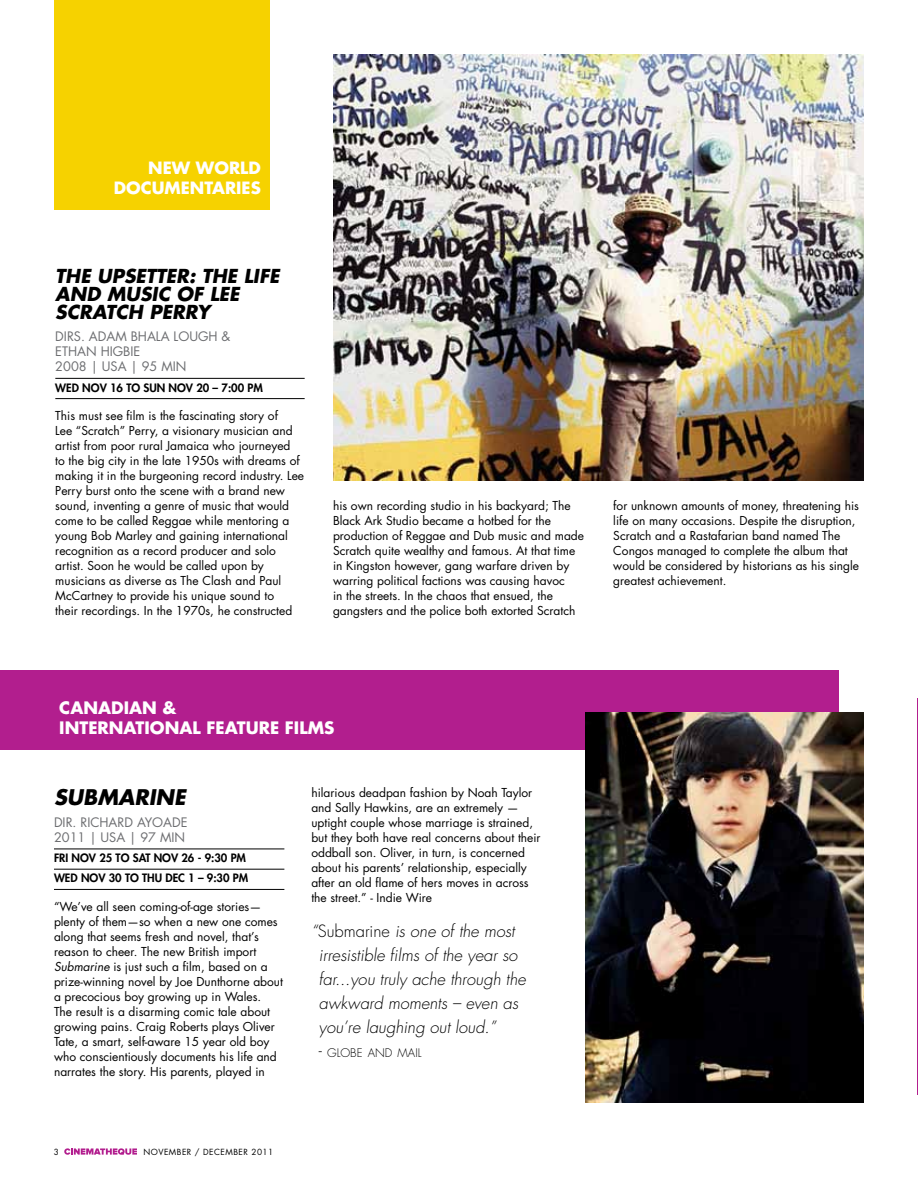
<style>
.page{position:relative;width:918px;height:1188px;background:#fff}
.page>*{position:absolute;margin:0;border:0;box-sizing:border-box;transform-origin:0 0}
.t1{font:italic 700 21px "Futura Std";color:#000}
.t2{font:italic 700 18.75px/18px "Futura Std";color:#000}
.t3{font:700 16.65px/20.1px "Futura Std";color:#fff}
.t4{font:300 16.5px/24px "Futura Std";color:#000}
.t5{font:700 16.5px/19.8px "Futura Std";color:#fff;text-align:right}
.t6{font:12.75px/15.3px "Futura Std";color:#6d6e71}
.t7{font:12px/15px "Futura Std";color:#000}
.t8{font:300 11.55px "Futura Std";color:#000}
.t9{font:800 11.25px/20.2px "Futura Std";color:#000}
.t10{font:8.25px "Futura Std";letter-spacing:.06em;color:#000}
.s1{font-style:italic}
.s2{font-size:16.5px}
</style>
<div class="page">
<img style="left:333px;top:54px;width:531px;height:427px">
<div style="left:0;top:670px;width:838px;height:80px;background:#b21e8e"></div>
<hr style="left:55px;top:378px;width:250px;height:1px;background:#000">
<hr style="left:55px;top:398px;width:250px;height:1px;background:#000">
<hr style="left:54px;top:849px;width:230px;height:1px;background:#000">
<hr style="left:54px;top:869px;width:230px;height:1px;background:#000">
<hr style="left:54px;top:889px;width:230px;height:1px;background:#000">
<hr style="left:917px;top:699px;width:1px;height:396px;background:#b21e8e">
<img style="left:585px;top:712px;width:279px;height:391px">
<div style="left:54px;top:0;width:216px;height:210px;background:#f6d200"></div>
<svg style="left:64px;top:1148px;width:73px;height:7px"></svg>
<h3 class="t5" style="left:114px;top:159px;width:149px">NEW WORLD<br>DOCUMENTARIES</h3>
<h2 class="t2" style="left:55px;top:268px;width:226px">THE UPSETTER: THE LIFE<br>AND MUSIC OF LEE<br>SCRATCH PERRY</h2>
<p class="t6" style="left:55px;top:329px;width:177px">DIRS. ADAM BHALA LOUGH &amp;<br>ETHAN HIGBIE<br>2008 | USA | 95 MIN</p>
<p class="t9" style="left:55px;top:378px;width:209px">WED NOV 16 TO SUN NOV 20 – 7:00 PM</p>
<p class="t7" style="left:55px;top:409px;width:250px">This must see film is the fascinating story of<br>Lee “Scratch” Perry, a visionary musician and artist from poor rural Jamaica who journeyed<br>to the big city in the late 1950s with dreams of making it in the burgeoning record industry. Lee Perry burst onto the scene with a brand new sound, inventing a genre of music that would come to be called Reggae while mentoring a young Bob Marley and gaining international recognition as a record producer and solo artist. Soon he would be called upon by musicians as diverse as The Clash and Paul McCartney to provide his unique sound to<br>their recordings. In the 1970s, he constructed</p>
<p class="t7" style="left:333px;top:499px;width:253px">his own recording studio in his backyard; The Black Ark Studio became a hotbed for the production of Reggae and Dub music and made Scratch quite wealthy and famous. At that time in Kingston however, gang warfare driven by warring political factions was causing havoc<br>in the streets. In the chaos that ensued, the gangsters and the police both extorted Scratch</p>
<p class="t7" style="left:613px;top:499px;width:247px">for unknown amounts of money, threatening his life on many occasions. Despite the disruption, Scratch and a Rastafarian band named The Congos managed to complete the album that would be considered by historians as his single greatest achievement.</p>
<h3 class="t3" style="left:59px;top:699px;width:277px">CANADIAN &amp;<br>INTERNATIONAL FEATURE FILMS</h3>
<h1 class="t1" style="left:54px;top:787px;width:133px">SUBMARINE</h1>
<p class="t6" style="left:54px;top:815px;width:135px">DIR. RICHARD AYOADE<br>2011 | USA | 97 MIN</p>
<p class="t9" style="left:54px;top:849px;width:196px">FRI NOV 25 TO SAT NOV 26 - 9:30 PM<br>WED NOV 30 TO THU DEC 1 – 9:30 PM</p>
<p class="t7" style="left:54px;top:900px;width:230px">“We’ve all seen coming-of-age stories— plenty of them—so when a new one comes along that seems fresh and novel, that’s reason to cheer. The new British import <span class="s1">Submarine</span> is just such a film, based on a prize-winning novel by Joe Dunthorne about a precocious boy growing up in Wales.<br>The result is a disarming comic tale about growing pains. Craig Roberts plays Oliver Tate, a smart, self-aware 15 year old boy who conscientiously documents his life and narrates the story. His parents, played in</p>
<p class="t10" style="left:54px;top:1148px;width:7px">3</p>
<p class="t10" style="left:143px;top:1148px;width:131px">NOVEMBER / DECEMBER 2011</p>
<p class="t7" style="left:311px;top:786px;width:231px">hilarious deadpan fashion by Noah Taylor and Sally Hawkins, are an extremely — uptight couple whose marriage is strained, but they both have real concerns about their oddball son. Oliver, in turn, is concerned about his parents’ relationship, especially after an old flame of hers moves in across the street.” - Indie Wire</p>
<h3 class="t4" style="left:319px;top:920px;width:211px;text-indent:-7px">“S u b m a r i n e is one of the most irresistible films of the year so far...you truly ache through the awkward moments – even as you’re laughing out loud.”</h3>
<p class="t8" style="left:319px;top:1048px;width:104px"><span class="s2">-</span> GLOBE AND MAIL</p>
</div>
